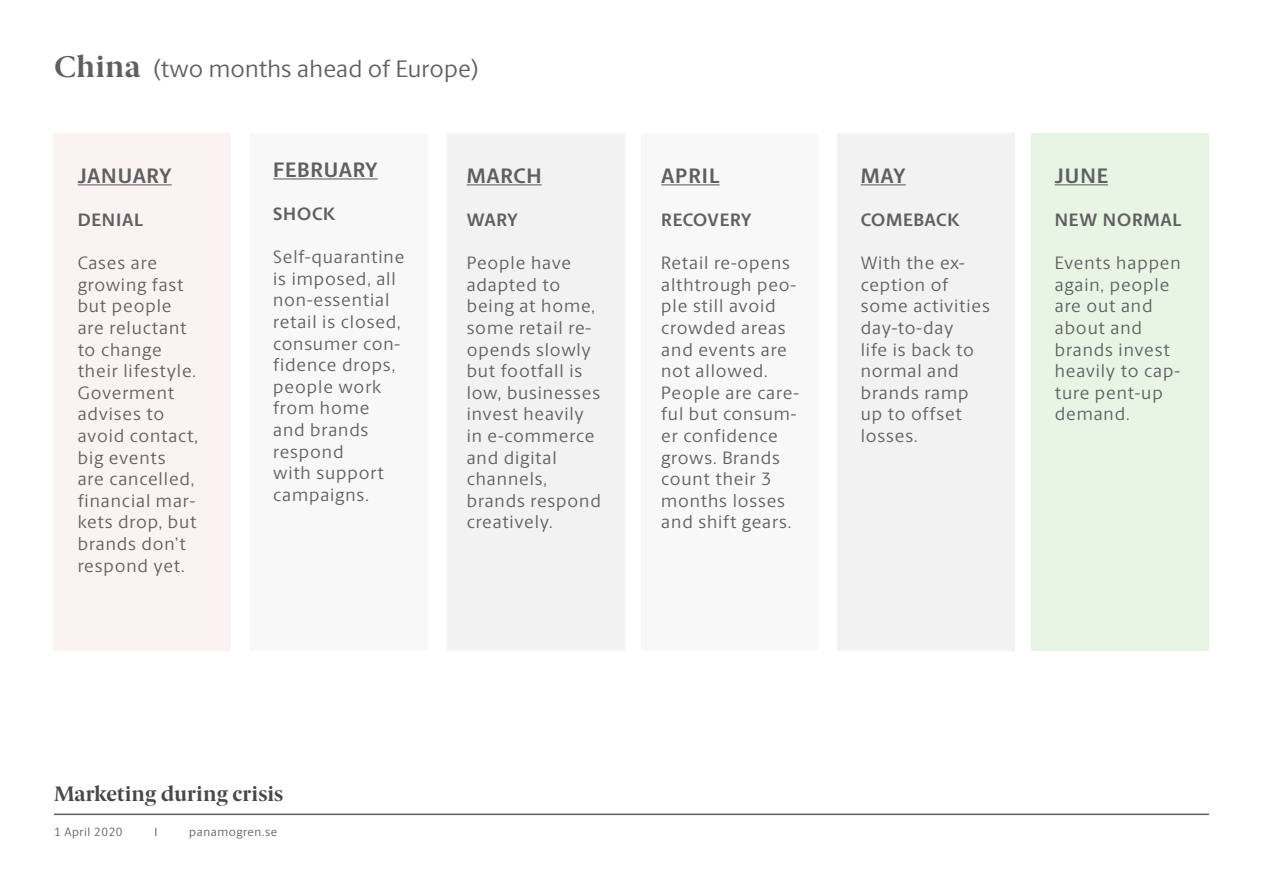
<style>
.page{position:relative;width:1263px;height:893px;background:#fff}
.page>*{position:absolute;margin:0;border:0;box-sizing:border-box;transform-origin:0 0}
.PARAGRAPH{font:24px "Berlingske Sans";letter-spacing:.01em;color:#5f5f61}
.PARAGRAPH-2{font:700 21px "Berlingske Sans";letter-spacing:.035em;color:#5f5f61}
.PARAGRAPH-3{font:700 21px "Berlingske Serif";letter-spacing:.01em;color:#464948}
.PARAGRAPH-4{font:18px/21.6px "Berlingske Sans";letter-spacing:.05em;color:#5f5f61}
.PARAGRAPH-5{font:700 18px "Berlingske Sans";letter-spacing:.04em;color:#5f5f61}
.t1{font:12px "Berlingske Sans";letter-spacing:.05em;color:#5f5f61}
.s1{font-family:"Berlingske Serif";font-weight:700;font-size:30px}
</style>
<div class="page">
<div style="left:642px;top:133px;width:177px;height:517px;background:#f8f8f8"></div>
<div style="left:54px;top:133px;width:177px;height:517px;background:#fbf2f2"></div>
<div style="left:1032px;top:133px;width:177px;height:517px;background:#e8f5e5"></div>
<div style="left:250px;top:133px;width:177px;height:517px;background:#f8f8f8"></div>
<div style="left:447px;top:133px;width:177px;height:517px;background:#f2f2f2"></div>
<div style="left:838px;top:133px;width:177px;height:517px;background:#f2f2f2"></div>
<hr style="left:78px;top:184px;width:94px;height:1px;background:#5f5f61">
<hr style="left:273px;top:178px;width:105px;height:1px;background:#5f5f61">
<hr style="left:467px;top:184px;width:75px;height:1px;background:#5f5f61">
<hr style="left:661px;top:184px;width:59px;height:1px;background:#5f5f61">
<hr style="left:861px;top:184px;width:45px;height:1px;background:#5f5f61">
<hr style="left:1055px;top:184px;width:53px;height:1px;background:#5f5f61">
<hr style="left:54px;top:814px;width:1155px;height:1px;background:#5f5f61">
<p class="PARAGRAPH" style="left:54px;top:52px;width:427px"><span class="s1">China</span> (two months ahead of Europe)</p>
<p class="PARAGRAPH-2" style="left:78px;top:160px;width:96px">JANUARY</p>
<p class="PARAGRAPH-5" style="left:78px;top:206px;width:67px">DENIAL</p>
<p class="PARAGRAPH-4" style="left:78px;top:251px;width:122px">Cases are growing fast but people are reluctant to change their lifestyle.<br>Goverment advises to avoid contact, big events<br>are cancelled, financial mar&shy;kets drop, but brands don’t respond yet.</p>
<p class="PARAGRAPH-2" style="left:273px;top:154px;width:106px">FEBRUARY</p>
<p class="PARAGRAPH-5" style="left:273px;top:200px;width:63px">SHOCK</p>
<p class="PARAGRAPH-4" style="left:273px;top:246px;width:133px">Self-quarantine is imposed, all non-essential retail is closed, consumer con&shy;fidence drops, people work from home and brands respond<br>with support campaigns.</p>
<p class="PARAGRAPH-2" style="left:467px;top:160px;width:76px">MARCH</p>
<p class="PARAGRAPH-5" style="left:467px;top:206px;width:53px">WARY</p>
<p class="PARAGRAPH-4" style="left:467px;top:251px;width:136px">People have adapted to being at home, some retail re&shy;opends slowly but footfall is low, businesses invest heavily in e-commerce and digital channels, brands respond creatively.</p>
<p class="PARAGRAPH-2" style="left:661px;top:160px;width:60px">APRIL</p>
<p class="PARAGRAPH-5" style="left:661px;top:206px;width:92px">RECOVERY</p>
<p class="PARAGRAPH-4" style="left:661px;top:251px;width:139px">Retail re-opens althtrough peo&shy;ple still avoid crowded areas and events are not allowed.<br>People are care&shy;ful but consum&shy;er confidence grows. Brands count their 3 months losses and shift gears.</p>
<p class="PARAGRAPH-2" style="left:861px;top:160px;width:47px">MAY</p>
<p class="PARAGRAPH-5" style="left:861px;top:206px;width:100px">COMEBACK</p>
<p class="PARAGRAPH-4" style="left:861px;top:251px;width:131px">With the ex&shy;ception of some activities day-to-day<br>life is back to normal and brands ramp up to offset losses.</p>
<p class="PARAGRAPH-2" style="left:1055px;top:160px;width:55px">JUNE</p>
<p class="PARAGRAPH-5" style="left:1055px;top:206px;width:128px">NEW NORMAL</p>
<p class="PARAGRAPH-4" style="left:1055px;top:251px;width:128px">Events happen again, people are out and about and brands invest heavily to cap&shy;ture pent-up demand.</p>
<p class="PARAGRAPH-3" style="left:54px;top:777px;width:231px">Marketing during crisis</p>
<p class="t1" style="left:54px;top:823px;width:70px">1 April 2020</p>
<p class="t1" style="left:154px;top:823px;width:4px">I</p>
<p class="t1" style="left:189px;top:823px;width:89px">panamogren.se</p>
</div>
